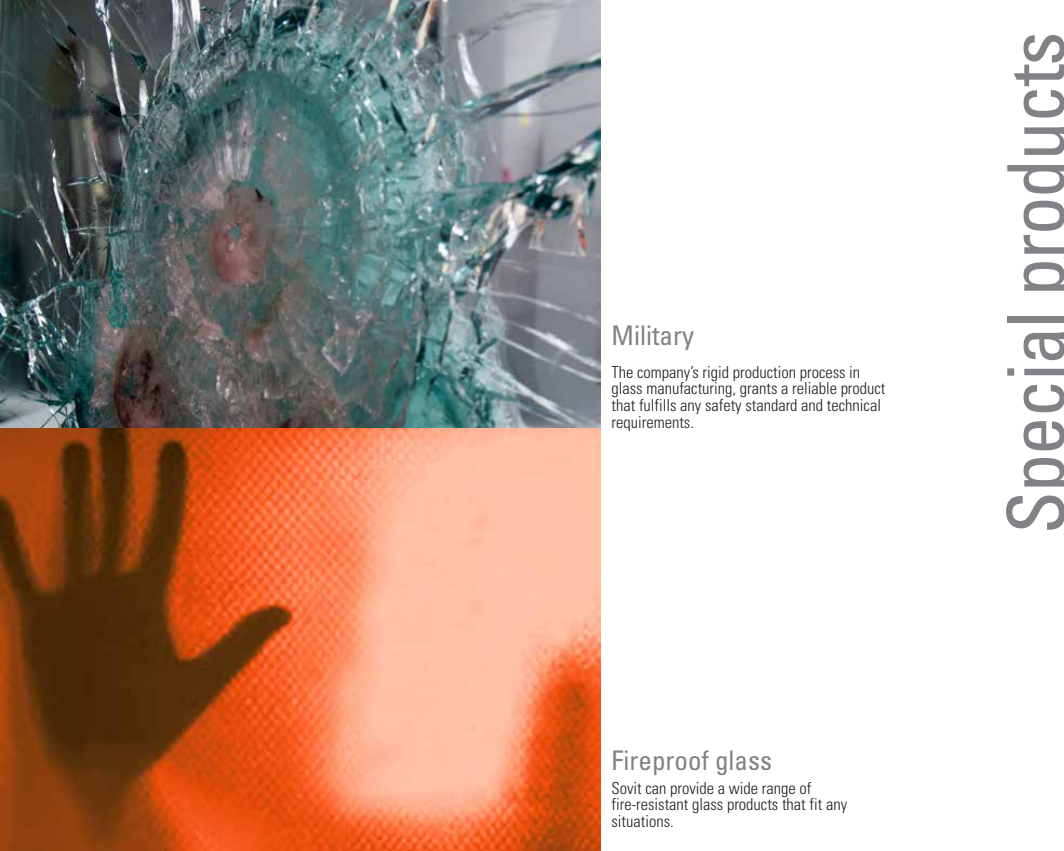
<style>
.page{position:relative;width:1064px;height:851px;background:#fff}
.page>*{position:absolute;margin:0;border:0;box-sizing:border-box;transform-origin:0 0}
.t1{font:condensed 78.6px "Univers";letter-spacing:-.025em;color:#808285}
.t2{font:condensed 27px "Univers";color:#808285}
.t3{font:300 condensed 16.5px/16.5px "Univers";color:#231f20}
</style>
<div class="page">
<img style="left:0;top:0;width:600px;height:850px">
<h2 class="t2" style="left:611px;top:318px;width:84px">Military</h2>
<p class="t3" style="left:611px;top:364px;width:275px">The company’s rigid production process in glass manufacturing, grants a reliable product that fulfills any safety standard and technical requirements.</p>
<h2 class="t2" style="left:611px;top:742px;width:162px">Fireproof glass</h2>
<p class="t3" style="left:611px;top:779px;width:237px">Sovit can provide a wide range of fire-resistant glass products that fit any situations.</p>
<h1 class="t1" style="left:986px;top:534px;width:504px;rotate:-90deg">Special products</h1>
</div>
